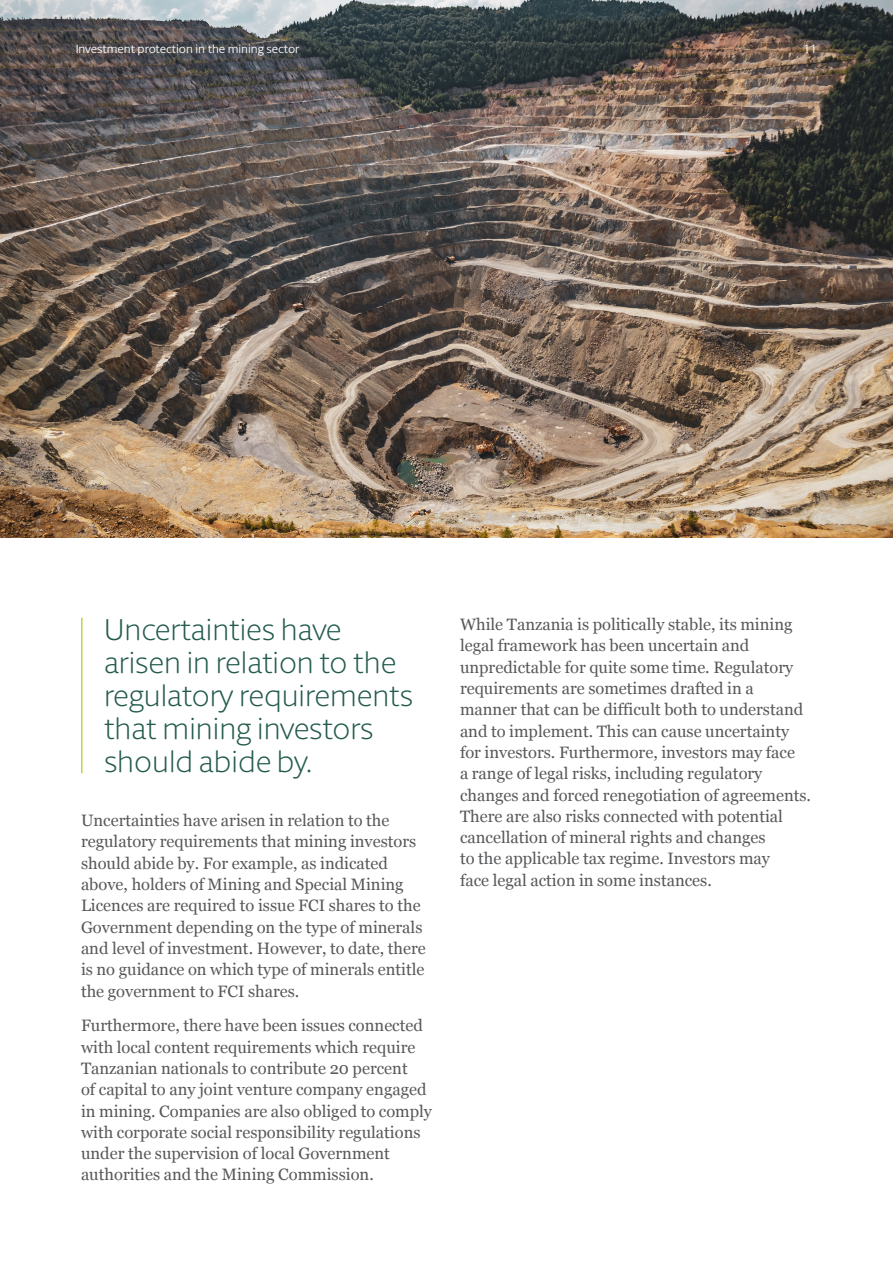
<style>
.page{position:relative;width:893px;height:1263px;background:#fff}
.page>*{position:absolute;margin:0;border:0;box-sizing:border-box;transform-origin:0 0}
.CTA{font:300 30px/33px "Berlingske Sans Round";color:#245b4e}
.BRO_Body_copy{font:16.5px/21.3px "Georgia";color:#57585a}
.BRO_Running_Head_Title{font:12px "Berlingske Sans Round";color:#fff}
.BRO_PG_No__Running_Head_Right{font:12px "Berlingske Sans Round";color:#fff}
</style>
<div class="page">
<img style="left:1px;top:0;width:892px;height:537px">
<hr style="left:81px;top:618px;width:1px;height:155px;background:#c1d72f">
<p class="BRO_Running_Head_Title" style="left:76px;top:40px;width:225px">Investment protection in the mining sector</p>
<p class="BRO_PG_No__Running_Head_Right" style="left:803px;top:40px;width:15px">11</p>
<p class="CTA" style="left:104px;top:612px;width:311px">Uncertainties have arisen in relation to the regulatory requirements that mining investors should abide by.</p>
<p class="BRO_Body_copy" style="left:81px;top:809px;width:346px">Uncertainties have arisen in relation to the regulatory requirements that mining investors should abide by. For example, as indicated above, holders of Mining and Special Mining Licences are required to issue FCI shares to the Government depending on the type of minerals and level of investment. However, to date, there is no guidance on which type of minerals entitle the government to FCI shares.</p>
<p class="BRO_Body_copy" style="left:81px;top:1014px;width:353px">Furthermore, there have been issues connected with local content requirements which require Tanzanian nationals to contribute 20 percent<br>of capital to any joint venture company engaged in mining. Companies are also obliged to comply with corporate social responsibility regulations under the supervision of local Government authorities and the Mining Commission.</p>
<p class="BRO_Body_copy" style="left:460px;top:613px;width:353px">While Tanzania is politically stable, its mining legal framework has been uncertain and unpredictable for quite some time. Regulatory requirements are sometimes drafted in a manner that can be difficult both to understand and to implement. This can cause uncertainty for investors. Furthermore, investors may face<br>a range of legal risks, including regulatory changes and forced renegotiation of agreements.<br>There are also risks connected with potential cancellation of mineral rights and changes<br>to the applicable tax regime. Investors may<br>face legal action in some instances.</p>
</div>
